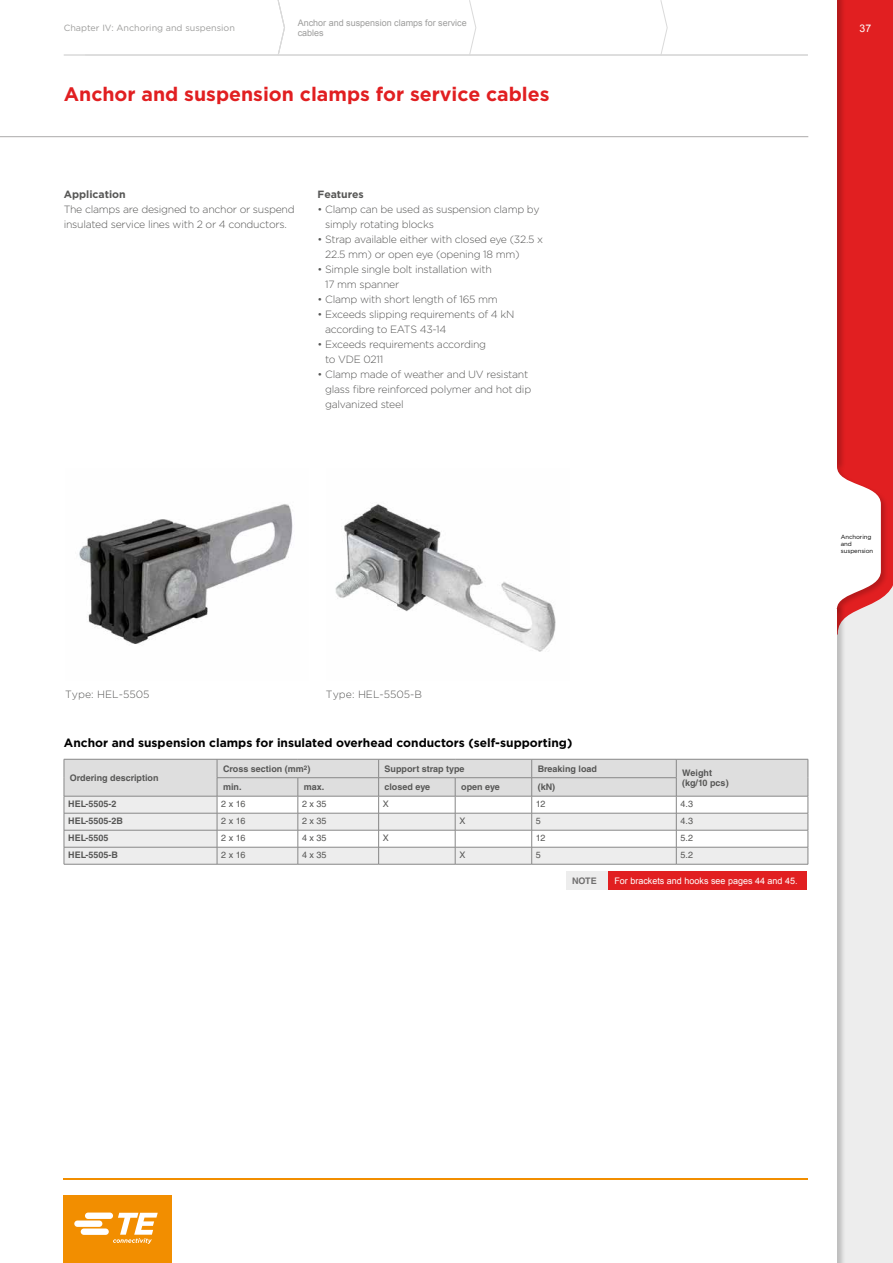
<style>
.page{position:relative;width:893px;height:1263px;background:#fff}
.page>*{position:absolute;margin:0;border:0;box-sizing:border-box;transform-origin:0 0}
.t1{font:700 19.5px "Gotham";color:#e11f21}
.t2{font:700 12px "Gotham";color:#000}
.t3{font:300 10.5px/15px "Gotham";letter-spacing:-.025em;color:#575756}
.t4{font:300 10.5px "Gotham";color:#575756}
.t5{font:700 10.5px "Gotham";color:#575756}
.t6{font:10.5px "Arial";color:#fff}
.t7{font:700 9px "Helvetica LT Std";color:#575756}
.t8{font:9px "Helvetica LT Std";letter-spacing:-.04em;color:#575756}
.t9{font:9px/10.8px "Arial";color:#9d9d9c}
.t10{font:9px "Arial";color:#fff}
.t11{font:9px "Gotham";color:#9d9d9c}
.t12{font:700 9px "Helvetica LT Std";color:#706f6f}
.t13{font:6px/7.2px "Gotham";letter-spacing:-.01em;color:#000}
</style>
<div class="page">
<div style="left:846px;top:634px;width:47px;height:629px;background:#ededed"></div>
<div style="left:837px;top:604px;width:9px;height:659px;background:#000;opacity:.2"></div>
<hr style="left:837px;top:609px;width:1px;height:654px;background:#fff">
<hr style="left:64px;top:1178px;width:744px;height:1px;background:#f28e00">
<div style="left:64px;top:1195px;width:108px;height:68px;background:#f28e00"></div>
<svg style="left:74px;top:1212px;width:84px;height:32px"></svg>
<svg style="left:277px;top:0;width:8px;height:55px"></svg>
<hr style="left:64px;top:55px;width:744px;height:1px;background:#dadada">
<svg style="left:469px;top:0;width:8px;height:55px"></svg>
<svg style="left:660px;top:0;width:8px;height:55px"></svg>
<svg style="left:837px;top:0;width:56px;height:634px;background:#e3494a"></svg>
<div style="left:837px;top:0;width:9px;height:291px;background:#000;opacity:.2"></div>
<hr style="left:837px;top:0;width:1px;height:291px;background:#fff">
<hr style="left:0;top:136px;width:808px;height:1px;background:#acabab">
<img style="left:79px;top:504px;width:214px;height:140px">
<img style="left:335px;top:504px;width:221px;height:148px">
<svg style="left:64px;top:759px;width:745px;height:105px"></svg>
<hr style="left:64px;top:864px;width:153px;height:1px;background:#878787">
<hr style="left:217px;top:864px;width:81px;height:1px;background:#878787">
<hr style="left:298px;top:864px;width:81px;height:1px;background:#878787">
<hr style="left:379px;top:864px;width:76px;height:1px;background:#878787">
<hr style="left:455px;top:864px;width:77px;height:1px;background:#878787">
<hr style="left:532px;top:864px;width:144px;height:1px;background:#878787">
<hr style="left:676px;top:864px;width:132px;height:1px;background:#878787">
<div style="left:566px;top:871px;width:42px;height:19px;background:#ededed"></div>
<div style="left:608px;top:871px;width:199px;height:19px;background:#e11f21"></div>
<p class="t9" style="left:298px;top:17px;width:171px">Anchor and suspension clamps for service cables</p>
<p class="t11" style="left:64px;top:22px;width:173px">Chapter IV: Anchoring and suspension</p>
<p class="t6" style="left:859px;top:21px;width:13px">37</p>
<h1 class="t1" style="left:64px;top:81px;width:487px">Anchor and suspension clamps for service cables</h1>
<p class="t5" style="left:64px;top:187px;width:64px">Application</p>
<p class="t3" style="left:64px;top:202px;width:232px">The clamps are designed to anchor or suspend insulated service lines with 2 or 4 conductors.</p>
<p class="t5" style="left:318px;top:187px;width:48px">Features</p>
<p class="t3" style="left:325px;top:202px;width:216px;text-indent:-8px">• Clamp can be used as suspension clamp by simply rotating blocks</p>
<p class="t3" style="left:325px;top:232px;width:219px;text-indent:-8px">• Strap available either with closed eye (32.5 x<br>22.5 mm) or open eye (opening 18 mm)</p>
<p class="t3" style="left:325px;top:262px;width:168px;text-indent:-8px">• Simple single bolt installation with<br>17 mm spanner</p>
<p class="t3" style="left:318px;top:292px;width:182px">• Clamp with short length of 165 mm</p>
<p class="t3" style="left:325px;top:307px;width:191px;text-indent:-8px">• Exceeds slipping requirements of 4 kN according to EATS 43-14</p>
<p class="t3" style="left:325px;top:337px;width:162px;text-indent:-8px">• Exceeds requirements according to VDE 0211</p>
<p class="t3" style="left:325px;top:367px;width:208px;text-indent:-8px">• Clamp made of weather and UV resistant glass fibre reinforced polymer and hot dip galvanized steel</p>
<p class="t13" style="left:841px;top:533px;width:34px">Anchoring and suspension</p>
<p class="t4" style="left:65px;top:688px;width:86px">Type: HEL-5505</p>
<p class="t4" style="left:326px;top:688px;width:98px">Type: HEL-5505-B</p>
<p class="t2" style="left:64px;top:734px;width:510px">Anchor and suspension clamps for insulated overhead conductors (self-supporting)</p>
<p class="t7" style="left:70px;top:772px;width:90px">Ordering description</p>
<p class="t7" style="left:223px;top:763px;width:89px">Cross section (mm<sup>2</sup>)</p>
<p class="t7" style="left:385px;top:763px;width:82px">Support strap type</p>
<p class="t7" style="left:538px;top:763px;width:61px">Breaking load</p>
<p class="t7" style="left:682px;top:767px;width:31px">Weight</p>
<p class="t7" style="left:223px;top:781px;width:20px">min.</p>
<p class="t7" style="left:304px;top:781px;width:22px">max.</p>
<p class="t7" style="left:682px;top:778px;width:48px">(kg/10 pcs)</p>
<p class="t7" style="left:385px;top:781px;width:47px">closed eye</p>
<p class="t7" style="left:461px;top:781px;width:40px">open eye</p>
<p class="t7" style="left:538px;top:781px;width:19px">(kN)</p>
<p class="t7" style="left:68px;top:798px;width:50px">HEL-5505-2</p>
<p class="t8" style="left:221px;top:798px;width:26px">2 x 16</p>
<p class="t8" style="left:302px;top:798px;width:26px">2 x 35</p>
<p class="t8" style="left:383px;top:798px;width:8px">X</p>
<p class="t8" style="left:536px;top:798px;width:11px">12</p>
<p class="t8" style="left:680px;top:798px;width:14px">4.3</p>
<p class="t7" style="left:68px;top:815px;width:56px">HEL-5505-2B</p>
<p class="t8" style="left:221px;top:815px;width:26px">2 x 16</p>
<p class="t8" style="left:302px;top:815px;width:26px">2 x 35</p>
<p class="t8" style="left:459px;top:815px;width:8px">X</p>
<p class="t8" style="left:536px;top:815px;width:7px">5</p>
<p class="t8" style="left:680px;top:815px;width:14px">4.3</p>
<p class="t7" style="left:68px;top:832px;width:42px">HEL-5505</p>
<p class="t8" style="left:221px;top:832px;width:26px">2 x 16</p>
<p class="t8" style="left:302px;top:832px;width:26px">4 x 35</p>
<p class="t8" style="left:383px;top:832px;width:8px">X</p>
<p class="t8" style="left:536px;top:832px;width:11px">12</p>
<p class="t8" style="left:680px;top:832px;width:14px">5.2</p>
<p class="t7" style="left:68px;top:849px;width:51px">HEL-5505-B</p>
<p class="t8" style="left:221px;top:849px;width:26px">2 x 16</p>
<p class="t8" style="left:302px;top:849px;width:26px">4 x 35</p>
<p class="t8" style="left:459px;top:849px;width:8px">X</p>
<p class="t8" style="left:536px;top:849px;width:7px">5</p>
<p class="t8" style="left:680px;top:849px;width:14px">5.2</p>
<p class="t12" style="left:572px;top:875px;width:26px">NOTE</p>
<p class="t10" style="left:614px;top:875px;width:185px">For brackets and hooks see pages 44 and 45.</p>
</div>
